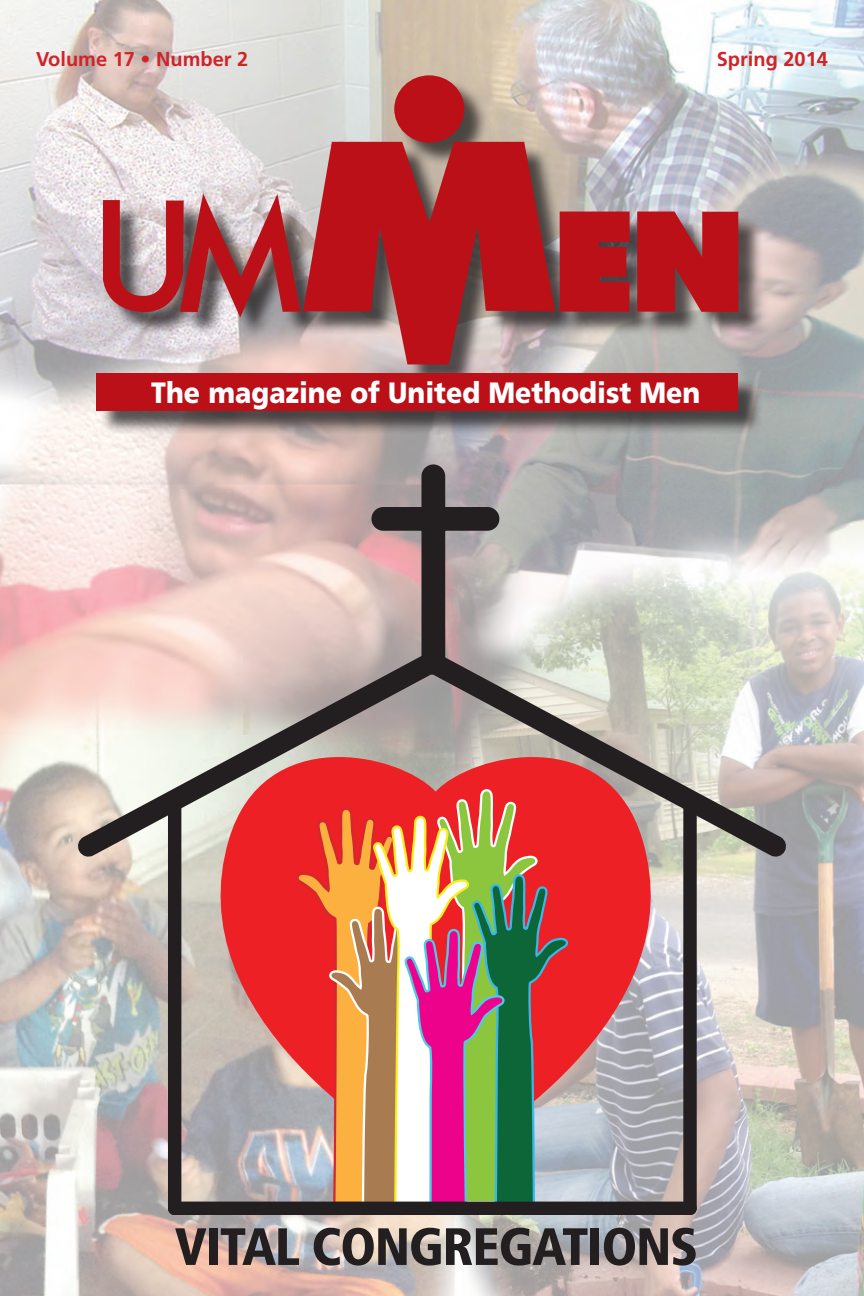
<style>
.page{position:relative;width:864px;height:1296px;background:#fff}
.page>*{position:absolute;margin:0;border:0;box-sizing:border-box;transform-origin:0 0}
.t1{font:900 condensed 52.4px "Frutiger";letter-spacing:-.025em;color:#231f20}
.t2{font:900 29.4px "Frutiger";color:#fff;scale:.91 1}
.t3{font:700 20px "Frutiger";color:#d1232a}
</style>
<div class="page">
<img style="left:0;top:0;width:864px;height:1296px">
<div style="left:99px;top:78px;width:664px;height:356px;background:#231f20;opacity:.75"></div>
<div style="left:96px;top:373px;width:642px;height:37px;background:#bb1018"></div>
<svg style="left:560px;top:212px;width:70px;height:100px;background:#b3141b"></svg>
<svg style="left:637px;top:212px;width:101px;height:100px;background:#b51f26"></svg>
<div style="left:394px;top:75px;width:70px;height:68px;background:#bb1018;border-radius:50%"></div>
<svg style="left:303px;top:142px;width:252px;height:222px;background:#b13f43"></svg>
<svg style="left:103px;top:193px;width:198px;height:125px;background:#b1676b"></svg>
<svg style="left:181px;top:860px;width:502px;height:309px;background:#cb8689"></svg>
<svg style="left:295px;top:860px;width:275px;height:398px;background:#bc8b7a"></svg>
<svg style="left:78px;top:464px;width:708px;height:396px;background:#c8aaa4"></svg>
<div style="left:169px;top:1203px;width:527px;height:11px;background:#231f20;border-radius:5px"></div>
<div style="left:168px;top:1202px;width:529px;height:13px;border:2px solid #231f20;border-radius:5px"></div>
<div style="left:684px;top:799px;width:12px;height:415px;background:#231f20;border-radius:6px"></div>
<div style="left:683px;top:798px;width:14px;height:417px;border:2px solid #231f20;border-radius:6px"></div>
<div style="left:169px;top:799px;width:11px;height:415px;background:#231f20;border-radius:6px"></div>
<div style="left:168px;top:798px;width:13px;height:417px;border:2px solid #231f20;border-radius:6px"></div>
<p class="t3" style="left:36px;top:47px;width:214px">Volume 17 • Number 2</p>
<p class="t3" style="left:717px;top:47px;width:113px">Spring 2014</p>
<p class="t2" style="left:151px;top:375px;width:605px">The magazine of United Methodist Men</p>
<p class="t1" style="left:175px;top:1215px;width:525px">VITAL CONGREGATIONS</p>
</div>
